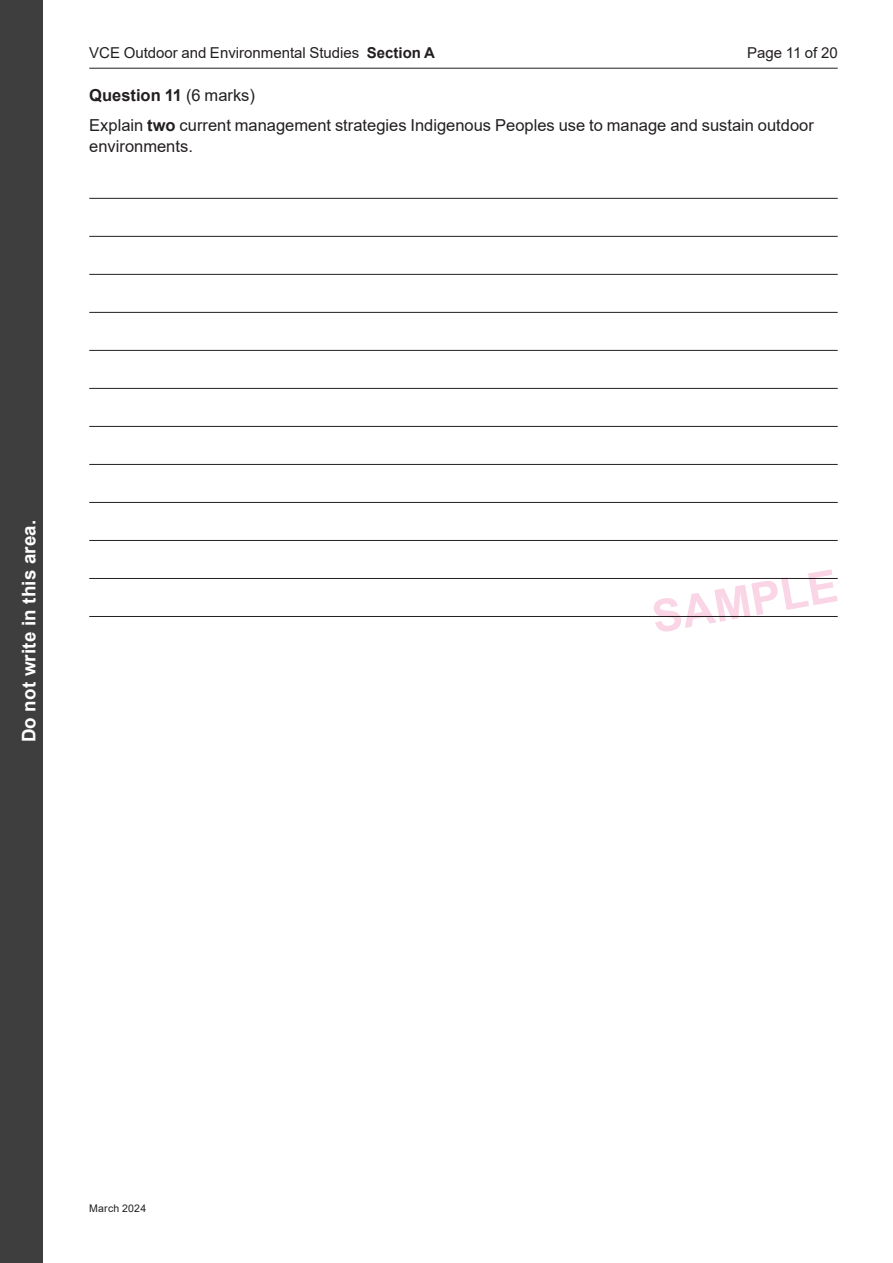
<style>
.page{position:relative;width:893px;height:1263px;background:#fff}
.page>*{position:absolute;margin:0;border:0;box-sizing:border-box;transform-origin:0 0}
.t1{font:700 18.75px "Arial";letter-spacing:.01em;color:#fff}
.t2{font:16.5px/29.5px "Arial";color:#231f20}
.t3{font:15px "Arial";color:#231f20}
.t4{font:10.5px "Arial";letter-spacing:.02em;color:#231f20}
.s1{font-weight:700}
</style>
<div class="page">
<hr style="left:89px;top:68px;width:749px;height:1px;background:#231f20">
<hr style="left:89px;top:198px;width:749px;height:1px;background:#231f20">
<hr style="left:89px;top:236px;width:749px;height:1px;background:#231f20">
<hr style="left:89px;top:274px;width:749px;height:1px;background:#231f20">
<hr style="left:89px;top:312px;width:749px;height:1px;background:#231f20">
<hr style="left:89px;top:350px;width:749px;height:1px;background:#231f20">
<hr style="left:89px;top:388px;width:749px;height:1px;background:#231f20">
<hr style="left:89px;top:426px;width:749px;height:1px;background:#231f20">
<hr style="left:89px;top:464px;width:749px;height:1px;background:#231f20">
<hr style="left:89px;top:502px;width:749px;height:1px;background:#231f20">
<hr style="left:89px;top:540px;width:749px;height:1px;background:#231f20">
<hr style="left:89px;top:578px;width:749px;height:1px;background:#231f20">
<hr style="left:89px;top:616px;width:749px;height:1px;background:#231f20">
<div style="left:0;top:0;width:43px;height:1263px;background:#3e3e3f"></div>
<svg style="left:654px;top:569px;width:184px;height:63px"></svg>
<p class="t3" style="left:89px;top:42px;width:347px">VCE Outdoor and Environmental Studies <span class="s1">Section A</span></p>
<p class="t3" style="left:747px;top:42px;width:92px">Page 11 of 20</p>
<p class="t2" style="left:89px;top:81px;width:726px"><span class="s1">Question 11</span> (6 marks)<br>Explain <span class="s1">two</span> current management strategies Indigenous Peoples use to manage and sustain outdoor</p>
<p class="t2" style="left:89px;top:131px;width:105px">environments.</p>
<p class="t1" style="left:16px;top:742px;width:224px;rotate:-90deg">Do not write in this area.</p>
<p class="t4" style="left:89px;top:1201px;width:58px">March 2024</p>
</div>
